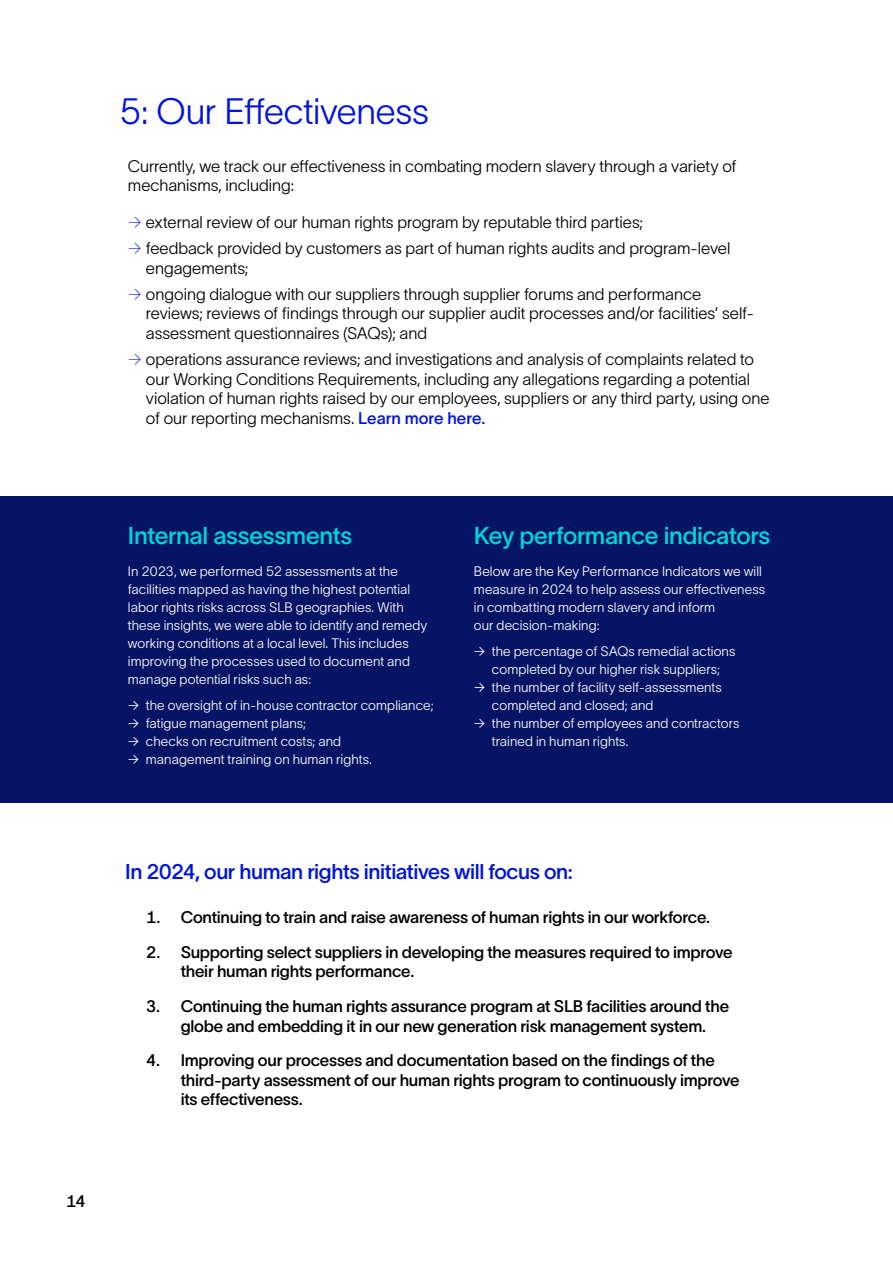
<style>
.page{position:relative;width:893px;height:1263px;background:#fff}
.page>*{position:absolute;margin:0;border:0;box-sizing:border-box;transform-origin:0 0}
.t1{font:36px "SLB Sans";letter-spacing:-.01em;color:#0014dc}
.t2{font:700 24px "SLB Sans";letter-spacing:-.015em;color:#00d2dc}
.t3{font:700 21px "SLB Sans";letter-spacing:-.02em;color:#0014dc}
.t4{font:16.5px/19.5px "SLB Sans";color:#000}
.t5{font:700 16.5px/19.5px "SLB Sans";letter-spacing:-.015em;color:#000}
.t6{font:13.5px/18px "SLB Sans";letter-spacing:.005em;color:#fff}
.s1{font-weight:300;color:#0014dc}
.s2{font-weight:700;color:#0014dc}
</style>
<div class="page">
<div style="left:0;top:496px;width:893px;height:306px;background:#051464"></div>
<h1 class="t1" style="left:119px;top:86px;width:311px">5: Our Effectiveness</h1>
<p class="t4" style="left:128px;top:155px;width:610px">Currently, we track our effectiveness in combating modern slavery through a variety of mechanisms, including:</p>
<p class="t4" style="left:128px;top:211px;width:517px"><span class="s1">→</span> external review of our human rights program by reputable third parties;</p>
<p class="t4" style="left:146px;top:237px;width:586px;text-indent:-18px"><span class="s1">→</span> feedback provided by customers as part of human rights audits and program-level engagements;</p>
<p class="t4" style="left:146px;top:283px;width:610px;text-indent:-18px"><span class="s1">→</span> ongoing dialogue with our suppliers through supplier forums and performance reviews; reviews of findings through our supplier audit processes and/or facilities’ self&shy;assessment questionnaires (SAQs); and</p>
<p class="t4" style="left:146px;top:348px;width:625px;text-indent:-18px"><span class="s1">→</span> operations assurance reviews; and investigations and analysis of complaints related to our Working Conditions Requirements, including any allegations regarding a potential violation of human rights raised by our employees, suppliers or any third party, using one of our reporting mechanisms. <span class="s2">Learn more here.</span></p>
<p class="t5" style="left:66px;top:1190px;width:21px">14</p>
<h2 class="t2" style="left:128px;top:519px;width:226px">Internal assessments</h2>
<p class="t6" style="left:128px;top:561px;width:301px">In 2023, we performed 52 assessments at the facilities mapped as having the highest potential labor rights risks across SLB geographies. With these insights, we were able to identify and remedy working conditions at a local level. This includes improving the processes used to document and manage potential risks such as:</p>
<p class="t6" style="left:128px;top:695px;width:307px">→ the oversight of in-house contractor compliance;</p>
<p class="t6" style="left:128px;top:713px;width:180px">→ fatigue management plans;</p>
<p class="t6" style="left:128px;top:731px;width:215px">→ checks on recruitment costs; and</p>
<p class="t6" style="left:128px;top:749px;width:246px">→ management training on human rights.</p>
<h2 class="t2" style="left:474px;top:519px;width:298px">Key performance indicators</h2>
<p class="t6" style="left:474px;top:561px;width:293px">Below are the Key Performance Indicators we will measure in 2024 to help assess our effectiveness in combatting modern slavery and inform<br>our decision-making:</p>
<p class="t6" style="left:474px;top:641px;width:263px;text-align:center">→ the percentage of SAQs remedial actions completed by our higher risk suppliers;</p>
<p class="t6" style="left:492px;top:677px;width:231px;text-indent:-18px">→ the number of facility self-assessments completed and closed; and</p>
<p class="t6" style="left:492px;top:713px;width:249px;text-indent:-18px">→ the number of employees and contractors trained in human rights.</p>
<h3 class="t3" style="left:125px;top:856px;width:449px">In 2024, our human rights initiatives will focus on:</h3>
<p class="t5" style="left:146px;top:906px;width:566px">1. Continuing to train and raise awareness of human rights in our workforce.</p>
<p class="t5" style="left:181px;top:941px;width:554px;text-indent:-35px">2. Supporting select suppliers in developing the measures required to improve their human rights performance.</p>
<p class="t5" style="left:181px;top:995px;width:550px;text-indent:-35px">3. Continuing the human rights assurance program at SLB facilities around the globe and embedding it in our new generation risk management system.</p>
<p class="t5" style="left:181px;top:1049px;width:560px;text-indent:-35px">4. Improving our processes and documentation based on the findings of the third-party assessment of our human rights program to continuously improve its effectiveness.</p>
</div>
